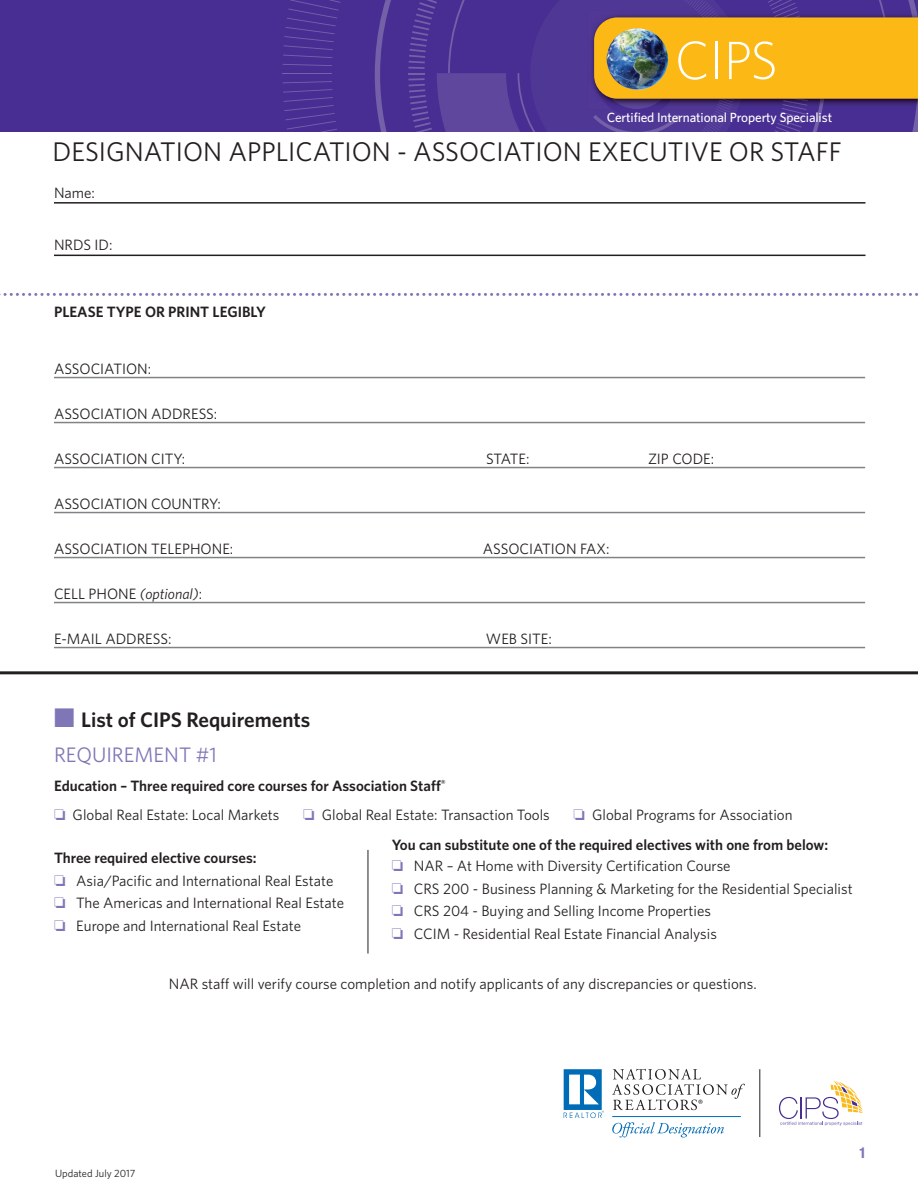
<style>
.page{position:relative;width:918px;height:1188px;background:#fff}
.page>*{position:absolute;margin:0;border:0;box-sizing:border-box;transform-origin:0 0}
.t1{font:27px "Whitney";color:#231f20}
.t2{font:600 21px/34.7px "Whitney";color:#231f20}
.t3{font:15px "Whitney";color:#231f20}
.t4{font:600 15px "Whitney";color:#231f20}
.t5{font:700 condensed 15px "Helvetica Neue";color:#7f76b7}
.t6{font:500 13.35px "Whitney";letter-spacing:-.01em;color:#fff}
.t7{font:10.5px "Whitney";color:#231f20}
.s1{font-style:italic}
.s2{color:#7f76b7}
.s3{font-weight:400;color:#7f76b7}
</style>
<div class="page">
<div style="left:0;top:0;width:918px;height:132px;background:#482e92"></div>
<hr style="left:282px;top:73px;width:50px;height:1px;background:#7561aa">
<svg style="left:283px;top:64px;width:49px;height:2px"></svg>
<svg style="left:283px;top:89px;width:54px;height:43px"></svg>
<svg style="left:283px;top:0;width:57px;height:58px"></svg>
<svg style="left:283px;top:81px;width:49px;height:2px"></svg>
<svg style="left:375px;top:0;width:543px;height:132px"></svg>
<svg style="left:612px;top:1122px;width:112px;height:15px"></svg>
<hr style="left:612px;top:1116px;width:129px;height:1px;background:#006bb6">
<svg style="left:564px;top:1069px;width:40px;height:49px"></svg>
<svg style="left:612px;top:1069px;width:133px;height:41px"></svg>
<hr style="left:759px;top:1069px;width:1px;height:68px;background:#231f20">
<svg style="left:779px;top:1081px;width:84px;height:45px"></svg>
<hr style="left:54px;top:377px;width:811px;height:1px;background:#808285">
<hr style="left:54px;top:422px;width:811px;height:1px;background:#808285">
<hr style="left:54px;top:467px;width:811px;height:1px;background:#808285">
<hr style="left:54px;top:512px;width:811px;height:1px;background:#808285">
<hr style="left:54px;top:557px;width:811px;height:1px;background:#808285">
<hr style="left:54px;top:602px;width:811px;height:1px;background:#808285">
<hr style="left:54px;top:647px;width:811px;height:1px;background:#808285">
<hr style="left:54px;top:202px;width:812px;height:2px;background:#231f20">
<hr style="left:54px;top:255px;width:812px;height:1px;background:#231f20">
<svg style="left:0;top:293px;width:918px;height:3px"></svg>
<hr style="left:367px;top:850px;width:2px;height:104px;background:#6b6b6e">
<hr style="left:0;top:671px;width:918px;height:3px;background:#231f20">
<p class="t6" style="left:607px;top:109px;width:227px">Certified International Property Specialist</p>
<h1 class="t1" style="left:52px;top:134px;width:791px">DESIGNATION APPLICATION - ASSOCIATION EXECUTIVE OR STAFF</h1>
<p class="t3" style="left:54px;top:183px;width:42px">Name:</p>
<p class="t3" style="left:54px;top:235px;width:60px">NRDS ID:</p>
<p class="t4" style="left:54px;top:301px;width:214px">PLEASE TYPE OR PRINT LEGIBLY</p>
<p class="t3" style="left:54px;top:358px;width:99px">ASSOCIATION:</p>
<p class="t3" style="left:54px;top:403px;width:165px">ASSOCIATION ADDRESS:</p>
<p class="t3" style="left:54px;top:448px;width:133px">ASSOCIATION CITY:</p>
<p class="t3" style="left:486px;top:448px;width:45px">STATE:</p>
<p class="t3" style="left:648px;top:448px;width:68px">ZIP CODE:</p>
<p class="t3" style="left:54px;top:493px;width:169px">ASSOCIATION COUNTRY:</p>
<p class="t3" style="left:54px;top:538px;width:181px">ASSOCIATION TELEPHONE:</p>
<p class="t3" style="left:483px;top:538px;width:128px">ASSOCIATION FAX:</p>
<p class="t3" style="left:54px;top:583px;width:150px">CELL PHONE <span class="s1">(optional)</span>:</p>
<p class="t3" style="left:54px;top:628px;width:119px">E-MAIL ADDRESS:</p>
<p class="t3" style="left:486px;top:628px;width:67px">WEB SITE:</p>
<h2 class="t2" style="left:54px;top:702px;width:258px"><span class="s2">■</span> List of CIPS Requirements<br><span class="s3">REQUIREMENT #1</span></h2>
<p class="t4" style="left:54px;top:776px;width:393px">Education – Three required core courses for Association Staff<sup>®</sup></p>
<p class="t3" style="left:54px;top:805px;width:227px"><span class="s2">□</span> Global Real Estate: Local Markets</p>
<p class="t3" style="left:303px;top:805px;width:248px"><span class="s2">□</span> Global Real Estate: Transaction Tools</p>
<p class="t3" style="left:574px;top:805px;width:221px"><span class="s2">□</span> Global Programs for Association</p>
<p class="t4" style="left:54px;top:848px;width:204px">Three required elective courses:</p>
<p class="t3" style="left:54px;top:870px;width:281px"><span class="s2">□</span> Asia/Pacific and International Real Estate</p>
<p class="t3" style="left:54px;top:893px;width:292px"><span class="s2">□</span> The Americas and International Real Estate</p>
<p class="t3" style="left:54px;top:915px;width:249px"><span class="s2">□</span> Europe and International Real Estate</p>
<p class="t4" style="left:392px;top:834px;width:438px">You can substitute one of the required electives with one from below:</p>
<p class="t3" style="left:392px;top:856px;width:340px"><span class="s2">□</span> NAR – At Home with Diversity Certification Course</p>
<p class="t3" style="left:392px;top:878px;width:462px"><span class="s2">□</span> CRS 200 - Business Planning &amp; Marketing for the Residential Specialist</p>
<p class="t3" style="left:392px;top:901px;width:321px"><span class="s2">□</span> CRS 204 - Buying and Selling Income Properties</p>
<p class="t3" style="left:392px;top:923px;width:327px"><span class="s2">□</span> CCIM - Residential Real Estate Financial Analysis</p>
<p class="t3" style="left:169px;top:974px;width:589px">NAR staff will verify course completion and notify applicants of any discrepancies or questions.</p>
<p class="t7" style="left:55px;top:1166px;width:82px">Updated July 2017</p>
<p class="t5" style="left:859px;top:1143px;width:9px">1</p>
</div>
